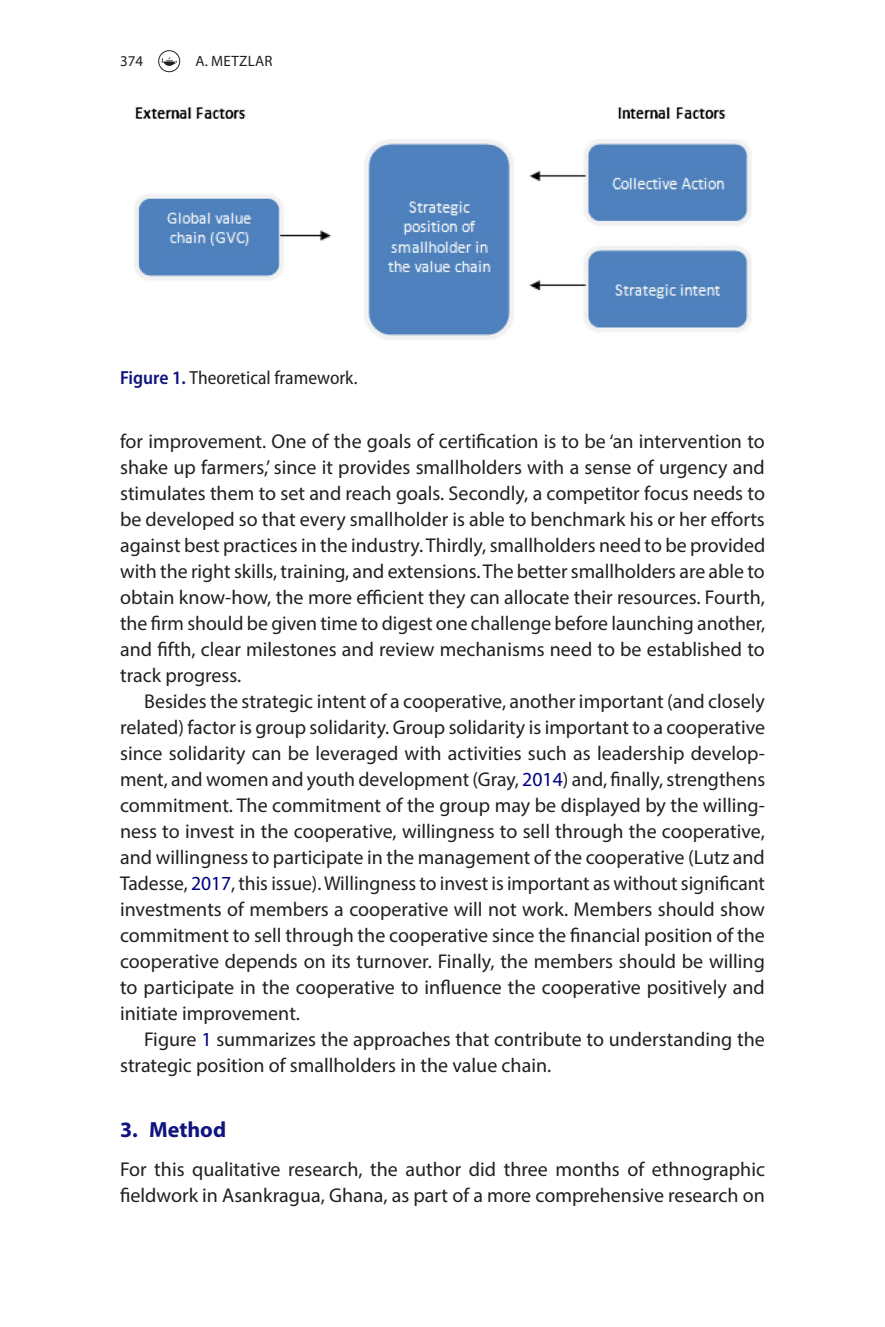
<style>
.page{position:relative;width:885px;height:1327px;background:#fff}
.page>*{position:absolute;margin:0;border:0;box-sizing:border-box;transform-origin:0 0}
.t1{font:700 22px "Myriad Pro";color:#10147e}
.t2{font:20px/26px "Myriad Pro";color:#231f20;text-align:justify}
.t3{font:semi-condensed 19px "Myriad Pro";color:#231f20}
.t4{font:15px "Myriad Pro";letter-spacing:.02em;color:#231f20}
.s1{font-weight:600;color:#10147e}
.s2{color:#000080}
</style>
<div class="page">
<svg style="left:158px;top:50px;width:22px;height:22px"></svg>
<img style="left:135px;top:106px;width:617px;height:234px">
<p class="t4" style="left:120px;top:52px;width:25px">374</p>
<p class="t4" style="left:195px;top:52px;width:79px">A. METZLAR</p>
<p class="t3" style="left:120px;top:367px;width:239px"><span class="s1">Figure 1.</span> Theoretical framework.</p>
<p class="t2" style="left:120px;top:428px;width:646px">for improvement. One of the goals of certification is to be ‘an intervention to shake up farmers,’ since it provides smallholders with a sense of urgency and stimulates them to set and reach goals. Secondly, a competitor focus needs to be developed so that every smallholder is able to benchmark his or her efforts against best practices in the industry. Thirdly, smallholders need to be provided with the right skills, training, and extensions. The better smallholders are able to obtain know-how, the more efficient they can allocate their resources. Fourth, the firm should be given time to digest one challenge before launching another, and fifth, clear milestones and review mechanisms need to be established to track progress.</p>
<p class="t2" style="left:120px;top:688px;width:646px;text-indent:24px">Besides the strategic intent of a cooperative, another important (and closely related) factor is group solidarity. Group solidarity is important to a cooperative since solidarity can be leveraged with activities such as leadership develop&shy;ment, and women and youth development (Gray, <span class="s2">2014</span>) and, finally, strengthens commitment. The commitment of the group may be displayed by the willing&shy;ness to invest in the cooperative, willingness to sell through the cooperative, and willingness to participate in the management of the cooperative (Lutz and Tadesse, <span class="s2">2017</span>, this issue). Willingness to invest is important as without significant investments of members a cooperative will not work. Members should show commitment to sell through the cooperative since the financial position of the cooperative depends on its turnover. Finally, the members should be willing to participate in the cooperative to influence the cooperative positively and initiate improvement.</p>
<p class="t2" style="left:120px;top:1026px;width:646px;text-indent:24px">Figure <span class="s2">1</span> summarizes the approaches that contribute to understanding the strategic position of smallholders in the value chain.</p>
<p class="t1" style="left:120px;top:1115px;width:108px">3. Method</p>
<p class="t2" style="left:120px;top:1156px;width:646px">For this qualitative research, the author did three months of ethnographic fieldwork in Asankragua, Ghana, as part of a more comprehensive research on</p>
</div>
